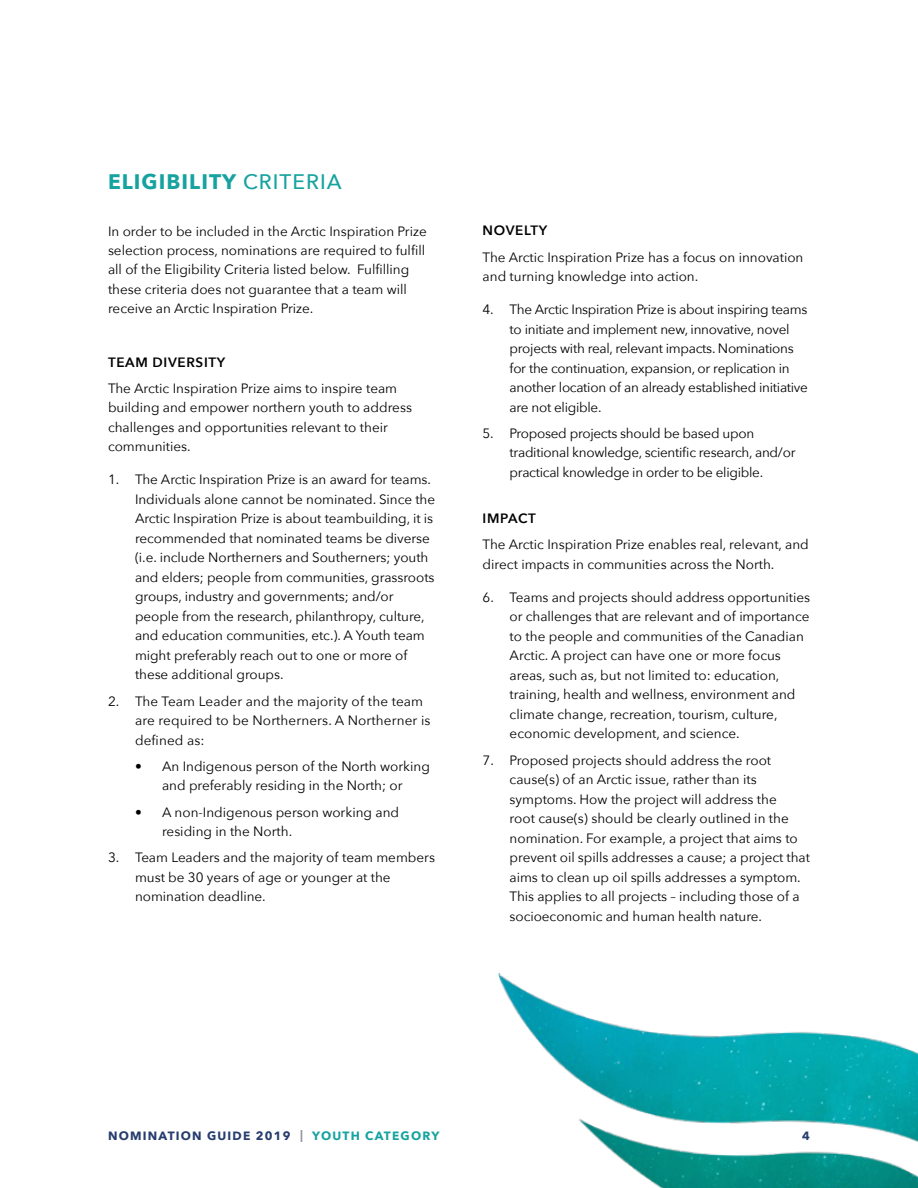
<style>
.page{position:relative;width:918px;height:1188px;background:#fff}
.page>*{position:absolute;margin:0;border:0;box-sizing:border-box;transform-origin:0 0}
.t1{font:700 21px "Avenir Next";letter-spacing:.05em;color:#16a39f}
.t2{font:13.5px/19.5px "Avenir Next";letter-spacing:-.005em;color:#000}
.t3{font:600 13.5px "Avenir Next";letter-spacing:.05em;color:#000}
.t4{font:700 12px "Avenir Next";letter-spacing:.1em;color:#273d6e}
.s1{font-weight:500}
.s2{color:#939598}
.s3{color:#16a39f}
</style>
<div class="page">
<img style="left:498px;top:973px;width:420px;height:215px">
<h1 class="t1" style="left:108px;top:163px;width:235px">ELIGIBILITY <span class="s1">CRITERIA</span></h1>
<p class="t2" style="left:108px;top:220px;width:320px">In order to be included in the Arctic Inspiration Prize selection process, nominations are required to fulfill all of the Eligibility Criteria listed below. Fulfilling these criteria does not guarantee that a team will receive an Arctic Inspiration Prize.</p>
<p class="t3" style="left:108px;top:350px;width:119px">TEAM DIVERSITY</p>
<p class="t2" style="left:108px;top:378px;width:306px">The Arctic Inspiration Prize aims to inspire team building and empower northern youth to address challenges and opportunities relevant to their communities.</p>
<p class="t2" style="left:135px;top:469px;width:302px;text-indent:-27px">1. The Arctic Inspiration Prize is an award for teams.<br>Individuals alone cannot be nominated. Since the Arctic Inspiration Prize is about teambuilding, it is recommended that nominated teams be diverse (i.e. include Northerners and Southerners; youth and elders; people from communities, grassroots groups, industry and governments; and/or people from the research, philanthropy, culture, and education communities, etc.). A Youth team might preferably reach out to one or more of these additional groups.</p>
<p class="t2" style="left:135px;top:691px;width:297px;text-indent:-27px">2. The Team Leader and the majority of the team are required to be Northerners. A Northerner is defined as:</p>
<p class="t2" style="left:135px;top:756px;width:296px;text-align:center">• An Indigenous person of the North working and preferably residing in the North; or</p>
<p class="t2" style="left:162px;top:802px;width:239px;text-indent:-27px">• A non-Indigenous person working and residing in the North.</p>
<p class="t2" style="left:135px;top:847px;width:302px;text-indent:-27px">3. Team Leaders and the majority of team members must be 30 years of age or younger at the nomination deadline.</p>
<p class="t3" style="left:483px;top:219px;width:66px">NOVELTY</p>
<p class="t2" style="left:483px;top:247px;width:322px">The Arctic Inspiration Prize has a focus on innovation and turning knowledge into action.</p>
<p class="t2" style="left:510px;top:299px;width:300px;text-indent:-27px">4. The Arctic Inspiration Prize is about inspiring teams to initiate and implement new, innovative, novel projects with real, relevant impacts. Nominations for the continuation, expansion, or replication in another location of an already established initiative are not eligible.</p>
<p class="t2" style="left:510px;top:423px;width:287px;text-indent:-27px">5. Proposed projects should be based upon traditional knowledge, scientific research, and/or practical knowledge in order to be eligible.</p>
<p class="t3" style="left:483px;top:507px;width:55px">IMPACT</p>
<p class="t2" style="left:483px;top:534px;width:328px">The Arctic Inspiration Prize enables real, relevant, and direct impacts in communities across the North.</p>
<p class="t2" style="left:510px;top:587px;width:302px;text-indent:-27px">6. Teams and projects should address opportunities or challenges that are relevant and of importance to the people and communities of the Canadian Arctic. A project can have one or more focus areas, such as, but not limited to: education, training, health and wellness, environment and climate change, recreation, tourism, culture, economic development, and science.</p>
<p class="t2" style="left:510px;top:750px;width:302px;text-indent:-27px">7. Proposed projects should address the root cause(s) of an Arctic issue, rather than its symptoms. How the project will address the<br>root cause(s) should be clearly outlined in the nomination. For example, a project that aims to prevent oil spills addresses a cause; a project that aims to clean up oil spills addresses a symptom.<br>This applies to all projects – including those of a socioeconomic and human health nature.</p>
<p class="t4" style="left:108px;top:1126px;width:333px">NOMINATION GUIDE 2019 <span class="s2">|</span> <span class="s3">YOUTH CATEGORY</span></p>
<p class="t4" style="left:802px;top:1126px;width:9px">4</p>
</div>
